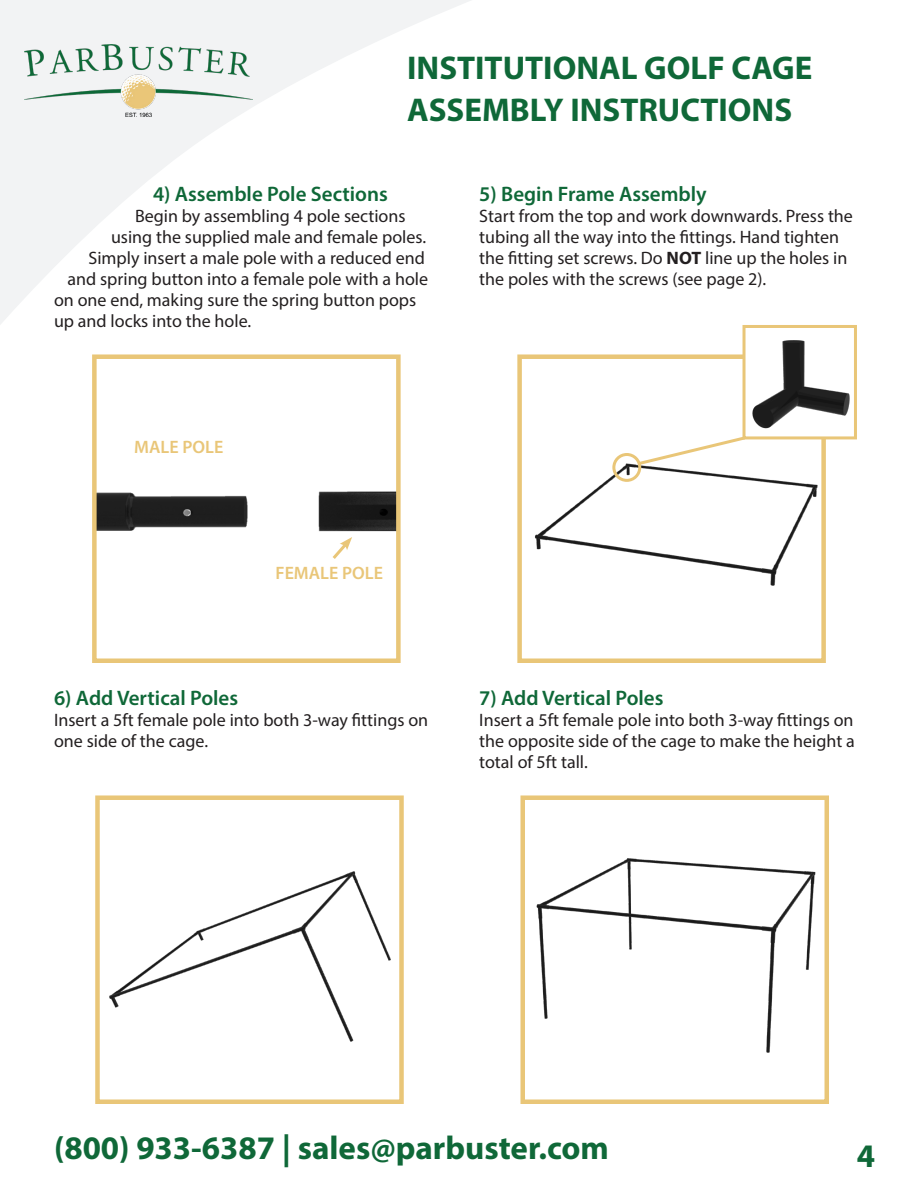
<style>
.page{position:relative;width:918px;height:1188px;background:#fff}
.page>*{position:absolute;margin:0;border:0;box-sizing:border-box;transform-origin:0 0}
.t1{font:700 33px "Myriad Pro";color:#0f6838}
.t2{font:600 21px "Myriad Pro";color:#0f6838}
.t3{font:18px/21px "Myriad Pro";color:#231f20}
.t4{font:600 18px "Myriad Pro";color:#e9c678}
.s1{font-weight:700}
</style>
<div class="page">
<svg style="left:0;top:0;width:471px;height:324px"></svg>
<img style="left:25px;top:44px;width:227px;height:73px">
<img style="left:535px;top:359px;width:286px;height:227px">
<div style="left:517px;top:354px;width:309px;height:309px;border:4px solid #e9c678"></div>
<div style="left:612px;top:453px;width:29px;height:29px;border:3px solid #e9c678;border-radius:50%"></div>
<img style="left:97px;top:491px;width:299px;height:41px">
<div style="left:92px;top:354px;width:309px;height:309px;border:4px solid #e9c678"></div>
<svg style="left:332px;top:537px;width:20px;height:22px"></svg>
<svg style="left:636px;top:434px;width:112px;height:33px"></svg>
<img style="left:109px;top:871px;width:282px;height:171px">
<div style="left:95px;top:795px;width:309px;height:309px;border:4px solid #e9c678"></div>
<img style="left:536px;top:858px;width:280px;height:195px">
<div style="left:520px;top:795px;width:309px;height:309px;border:4px solid #e9c678"></div>
<img style="left:747px;top:340px;width:103px;height:95px">
<div style="left:743px;top:325px;width:114px;height:114px;border:3px solid #e9c678"></div>
<p class="t1" style="left:407px;top:46px;width:407px">INSTITUTIONAL GOLF CAGE</p>
<p class="t1" style="left:407px;top:88px;width:387px">ASSEMBLY INSTRUCTIONS</p>
<p class="t2" style="left:153px;top:181px;width:236px">4) Assemble Pole Sections</p>
<p class="t3" style="left:135px;top:205px;width:272px">Begin by assembling 4 pole sections</p>
<p class="t3" style="left:111px;top:226px;width:317px">using the supplied male and female poles.</p>
<p class="t3" style="left:88px;top:247px;width:338px">Simply insert a male pole with a reduced end</p>
<p class="t3" style="left:68px;top:268px;width:362px">and spring button into a female pole with a hole</p>
<p class="t3" style="left:54px;top:289px;width:364px">on one end, making sure the spring button pops</p>
<p class="t3" style="left:54px;top:310px;width:199px">up and locks into the hole.</p>
<p class="t4" style="left:134px;top:436px;width:90px">MALE POLE</p>
<p class="t4" style="left:276px;top:562px;width:109px">FEMALE POLE</p>
<p class="t2" style="left:54px;top:685px;width:186px">6) Add Vertical Poles</p>
<p class="t3" style="left:54px;top:709px;width:376px">Insert a 5ft female pole into both 3-way fittings on one side of the cage.</p>
<p class="t2" style="left:479px;top:181px;width:229px">5) Begin Frame Assembly</p>
<p class="t3" style="left:479px;top:205px;width:375px">Start from the top and work downwards. Press the tubing all the way into the fittings. Hand tighten the fitting set screws. Do <span class="s1">NOT</span> line up the holes in the poles with the screws (see page 2).</p>
<p class="t2" style="left:479px;top:685px;width:186px">7) Add Vertical Poles</p>
<p class="t3" style="left:479px;top:709px;width:377px;text-align:justify">Insert a 5ft female pole into both 3-way fittings on the opposite side of the cage to make the height a total of 5ft tall.</p>
<p class="t1" style="left:54px;top:1126px;width:556px">(800) 933-6387 | sales@parbuster.com</p>
<p class="t1" style="left:857px;top:1134px;width:20px">4</p>
</div>
